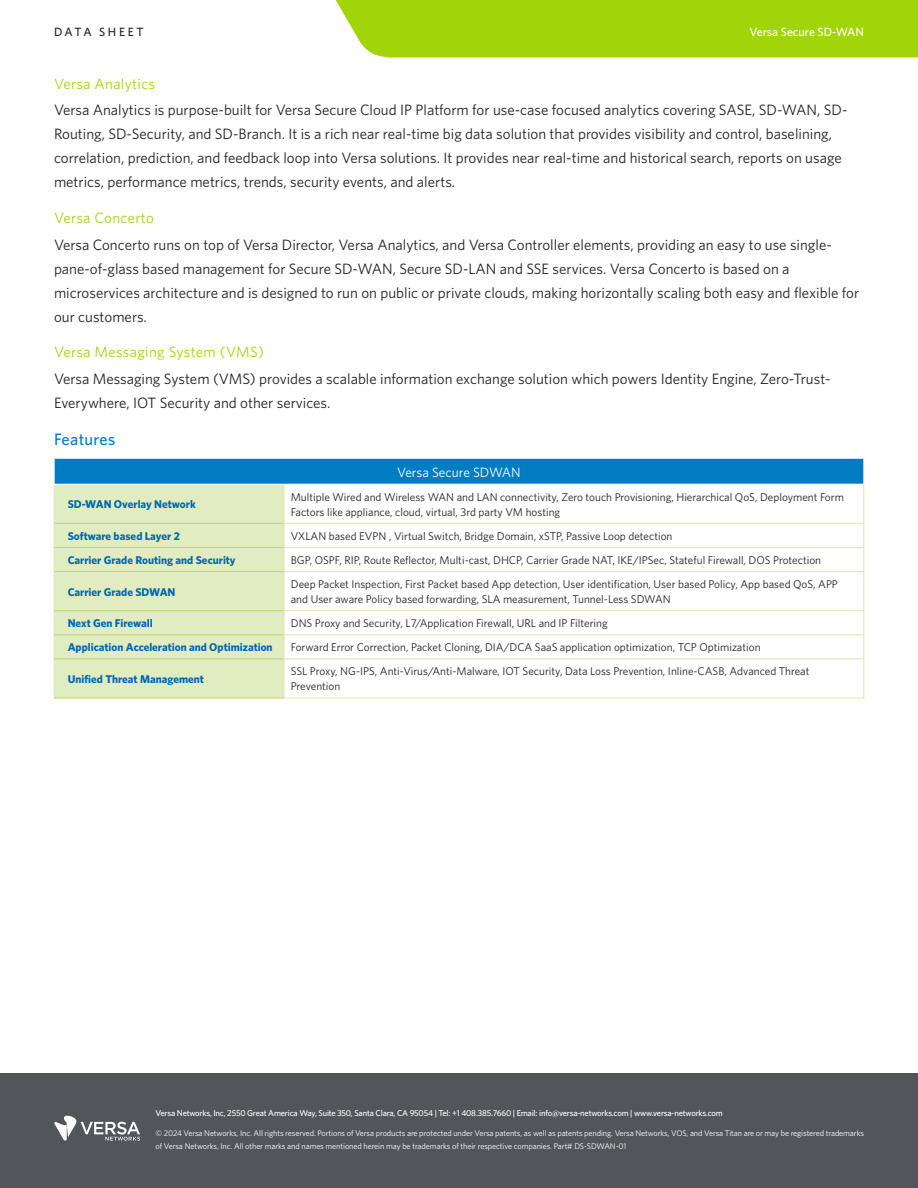
<style>
.page{position:relative;width:918px;height:1188px;background:#fff}
.page>*{position:absolute;margin:0;border:0;box-sizing:border-box;transform-origin:0 0}
.t1{font:500 16.5px "Whitney";letter-spacing:.02em;color:#007cc2}
.Main_Body_Text{font:15px/24px "Whitney";color:#231f20}
.t2{font:15px "Whitney";letter-spacing:.02em;color:#a2d40a}
.Table_Subhead{font:13.5px "Whitney";color:#fff}
.Highlight{font:500 12px "Whitney";color:#fff}
.Highlight-2{font:500 12px "Whitney";letter-spacing:.215em;color:#231f20}
.Table_Text{font:11.25px/15px "Whitney";color:#231f20}
.Table_Categories{font:700 11.25px "Whitney";color:#0168b3}
.Address{font:500 8.55px "Whitney";letter-spacing:-.02em;color:#fff}
.copyright{font:8.25px/13.5px "Whitney";letter-spacing:-.01em;color:#fff}
</style>
<div class="page">
<div style="left:54px;top:458px;width:810px;height:26px;background:#007cc2"></div>
<div style="left:55px;top:485px;width:229px;height:213px;background:#e1edc1"></div>
<svg style="left:285px;top:485px;width:579px;height:213px"></svg>
<hr style="left:54px;top:523px;width:230px;height:1px;background:#bbd76a">
<hr style="left:54px;top:547px;width:230px;height:1px;background:#bbd76a">
<hr style="left:54px;top:571px;width:230px;height:1px;background:#bbd76a">
<hr style="left:54px;top:610px;width:230px;height:1px;background:#bbd76a">
<hr style="left:54px;top:635px;width:230px;height:1px;background:#bbd76a">
<hr style="left:54px;top:659px;width:230px;height:1px;background:#bbd76a">
<hr style="left:54px;top:698px;width:230px;height:1px;background:#bbd76a">
<hr style="left:54px;top:458px;width:230px;height:1px;background:#fff">
<svg style="left:54px;top:458px;width:1px;height:26px"></svg>
<hr style="left:284px;top:458px;width:580px;height:1px;background:#fff">
<hr style="left:54px;top:484px;width:1px;height:39px;background:#d9e8ae">
<hr style="left:284px;top:484px;width:1px;height:39px;background:#d9e8ae">
<hr style="left:864px;top:484px;width:1px;height:39px;background:#d9e8ae">
<hr style="left:284px;top:523px;width:580px;height:1px;background:#d9e8ae">
<svg style="left:54px;top:523px;width:1px;height:49px"></svg>
<hr style="left:284px;top:547px;width:580px;height:1px;background:#d9e8ae">
<svg style="left:284px;top:524px;width:1px;height:47px"></svg>
<svg style="left:864px;top:524px;width:1px;height:47px"></svg>
<hr style="left:54px;top:572px;width:1px;height:39px;background:#d9e8ae">
<hr style="left:284px;top:571px;width:580px;height:1px;background:#d9e8ae">
<hr style="left:284px;top:572px;width:1px;height:38px;background:#d9e8ae">
<hr style="left:864px;top:572px;width:1px;height:38px;background:#d9e8ae">
<hr style="left:284px;top:610px;width:580px;height:1px;background:#d9e8ae">
<svg style="left:54px;top:611px;width:1px;height:48px"></svg>
<hr style="left:284px;top:635px;width:580px;height:1px;background:#d9e8ae">
<svg style="left:284px;top:611px;width:1px;height:48px"></svg>
<svg style="left:864px;top:611px;width:1px;height:48px"></svg>
<hr style="left:54px;top:659px;width:1px;height:39px;background:#d9e8ae">
<hr style="left:284px;top:659px;width:580px;height:1px;background:#d9e8ae">
<hr style="left:284px;top:659px;width:1px;height:39px;background:#d9e8ae">
<hr style="left:864px;top:659px;width:1px;height:39px;background:#d9e8ae">
<hr style="left:284px;top:698px;width:580px;height:1px;background:#d9e8ae">
<div style="left:335px;top:0;width:583px;height:58px;background:#a2d40a"></div>
<div style="left:0;top:1074px;width:918px;height:114px;background:#54555a"></div>
<svg style="left:54px;top:1115px;width:86px;height:26px"></svg>
<p class="Highlight-2" style="left:54px;top:24px;width:91px">DATA SHEET</p>
<p class="Highlight" style="left:749px;top:24px;width:116px">Versa Secure SD-WAN</p>
<h2 class="t2" style="left:54px;top:74px;width:103px">Versa Analytics</h2>
<p class="Main_Body_Text" style="left:54px;top:98px;width:795px">Versa Analytics is purpose-built for Versa Secure Cloud IP Platform for use-case focused analytics covering SASE, SD-WAN, SD-Routing, SD-Security, and SD-Branch. It is a rich near real-time big data solution that provides visibility and control, baselining, correlation, prediction, and feedback loop into Versa solutions. It provides near real-time and historical search, reports on usage metrics, performance metrics, trends, security events, and alerts.</p>
<h2 class="t2" style="left:54px;top:208px;width:101px">Versa Concerto</h2>
<p class="Main_Body_Text" style="left:54px;top:232px;width:807px">Versa Concerto runs on top of Versa Director, Versa Analytics, and Versa Controller elements, providing an easy to use single&shy;pane-of-glass based management for Secure SD-WAN, Secure SD-LAN and SSE services. Versa Concerto is based on a microservices architecture and is designed to run on public or private clouds, making horizontally scaling both easy and flexible for our customers.</p>
<h2 class="t2" style="left:54px;top:342px;width:211px">Versa Messaging System (VMS)</h2>
<p class="Main_Body_Text" style="left:54px;top:366px;width:778px">Versa Messaging System (VMS) provides a scalable information exchange solution which powers Identity Engine, Zero-Trust-<br>Everywhere, IOT Security and other services.</p>
<h1 class="t1" style="left:54px;top:429px;width:63px">Features</h1>
<p class="Table_Subhead" style="left:397px;top:463px;width:125px">Versa Secure SDWAN</p>
<p class="Table_Categories" style="left:68px;top:497px;width:130px">SD-WAN Overlay Network</p>
<p class="Table_Text" style="left:291px;top:489px;width:555px">Multiple Wired and Wireless WAN and LAN connectivity, Zero touch Provisioning, Hierarchical QoS, Deployment Form<br>Factors like appliance, cloud, virtual, 3rd party VM hosting</p>
<p class="Table_Categories" style="left:68px;top:528px;width:114px">Software based Layer 2</p>
<p class="Table_Text" style="left:291px;top:528px;width:383px">VXLAN based EVPN , Virtual Switch, Bridge Domain, xSTP, Passive Loop detection</p>
<p class="Table_Categories" style="left:68px;top:553px;width:170px">Carrier Grade Routing and Security</p>
<p class="Table_Text" style="left:291px;top:552px;width:532px">BGP, OSPF, RIP, Route Reflector, Multi-cast, DHCP, Carrier Grade NAT, IKE/IPSec, Stateful Firewall, DOS Protection</p>
<p class="Table_Categories" style="left:68px;top:584px;width:109px">Carrier Grade SDWAN</p>
<p class="Table_Text" style="left:291px;top:576px;width:549px">Deep Packet Inspection, First Packet based App detection, User identification, User based Policy, App based QoS, APP and User aware Policy based forwarding, SLA measurement, Tunnel-Less SDWAN</p>
<p class="Table_Categories" style="left:68px;top:616px;width:87px">Next Gen Firewall</p>
<p class="Table_Text" style="left:291px;top:616px;width:318px">DNS Proxy and Security, L7/Application Firewall, URL and IP Filtering</p>
<p class="Table_Categories" style="left:68px;top:640px;width:207px">Application Acceleration and Optimization</p>
<p class="Table_Text" style="left:291px;top:640px;width:471px">Forward Error Correction, Packet Cloning, DIA/DCA SaaS application optimization, TCP Optimization</p>
<p class="Table_Categories" style="left:68px;top:672px;width:138px">Unified Threat Management</p>
<p class="Table_Text" style="left:291px;top:664px;width:520px">SSL Proxy, NG-IPS, Anti-Virus/Anti-Malware, IOT Security, Data Loss Prevention, Inline-CASB, Advanced Threat<br>Prevention</p>
<p class="Address" style="left:156px;top:1107px;width:569px">Versa Networks, Inc, 2550 Great America Way, Suite 350, Santa Clara, CA 95054 | Tel: +1 408.385.7660 | Email: info@versa-networks.com | www.versa-networks.com</p>
<p class="copyright" style="left:156px;top:1126px;width:710px">© 2024 Versa Networks, Inc. All rights reserved. Portions of Versa products are protected under Versa patents, as well as patents pending. Versa Networks, VOS, and Versa Titan are or may be registered trademarks of Versa Networks, Inc. All other marks and names mentioned herein may be trademarks of their respective companies. Part# DS-SDWAN-01</p>
</div>
